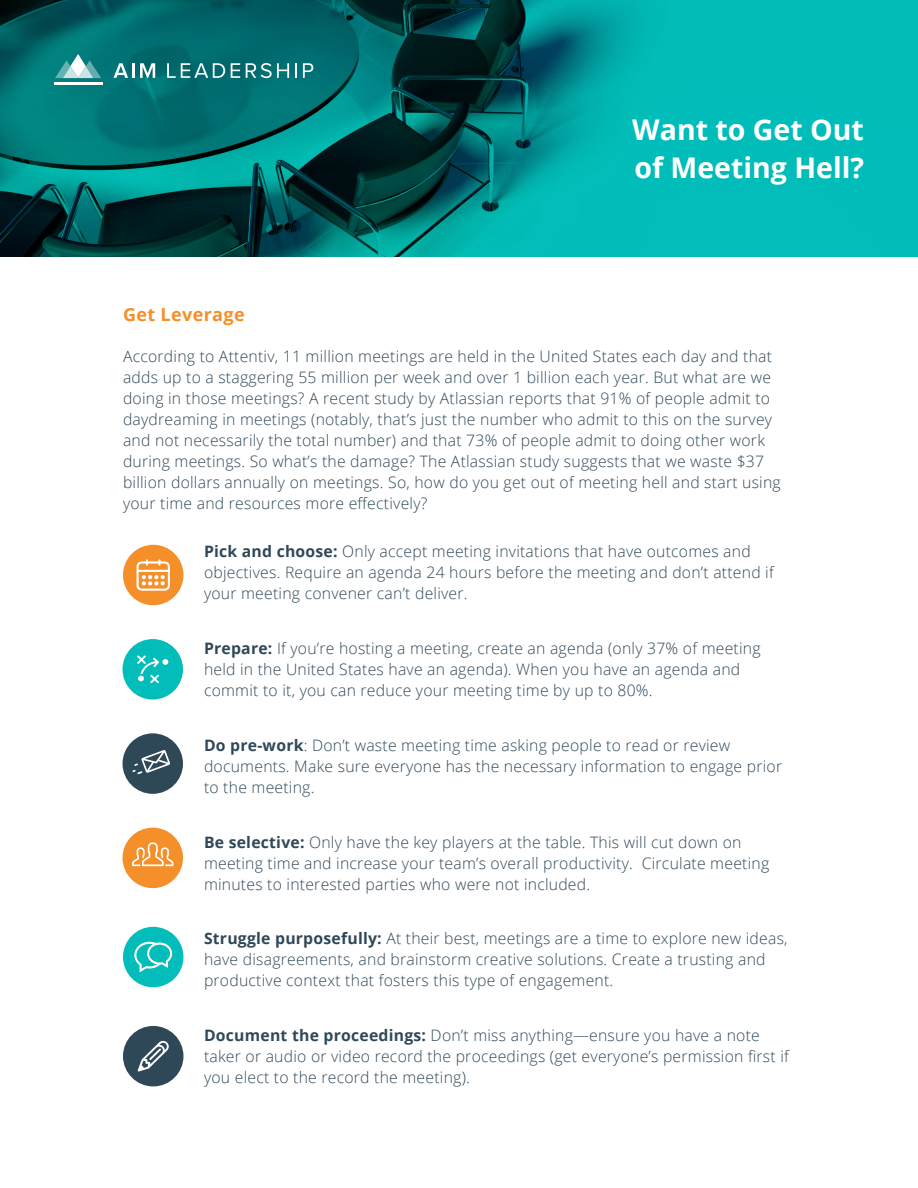
<style>
.page{position:relative;width:918px;height:1188px;background:#fff}
.page>*{position:absolute;margin:0;border:0;box-sizing:border-box;transform-origin:0 0}
.t1{font:700 28.5px/37.5px "Open Sans";color:#fff}
.t2{font:700 18px "Open Sans";letter-spacing:.02em;color:#f58f29}
.t3{font:300 15.75px/21px "Open Sans";letter-spacing:.015em;color:#2f4858}
.s1{font-weight:700}
</style>
<div class="page">
<div style="left:123px;top:545px;width:60px;height:60px;background:#f58f29;border-radius:50%"></div>
<svg style="left:137px;top:559px;width:33px;height:32px"></svg>
<div style="left:123px;top:639px;width:60px;height:61px;background:#02bdb9;border-radius:50%"></div>
<svg style="left:137px;top:655px;width:31px;height:28px"></svg>
<div style="left:123px;top:733px;width:60px;height:61px;background:#2f4858;border-radius:50%"></div>
<svg style="left:132px;top:750px;width:38px;height:24px"></svg>
<div style="left:123px;top:828px;width:60px;height:60px;background:#f58f29;border-radius:50%"></div>
<svg style="left:132px;top:842px;width:41px;height:24px"></svg>
<div style="left:123px;top:927px;width:60px;height:60px;background:#02bdb9;border-radius:50%"></div>
<svg style="left:134px;top:942px;width:38px;height:30px"></svg>
<div style="left:123px;top:1026px;width:60px;height:60px;background:#2f4858;border-radius:50%"></div>
<svg style="left:138px;top:1041px;width:31px;height:30px"></svg>
<svg style="left:0;top:0;width:918px;height:256px;background:#008483"></svg>
<svg style="left:114px;top:63px;width:14px;height:15px"></svg>
<hr style="left:132px;top:63px;width:3px;height:15px;background:#fff">
<svg style="left:140px;top:63px;width:15px;height:15px"></svg>
<svg style="left:167px;top:63px;width:58px;height:15px"></svg>
<svg style="left:231px;top:63px;width:9px;height:15px"></svg>
<svg style="left:246px;top:63px;width:43px;height:15px"></svg>
<svg style="left:295px;top:63px;width:2px;height:15px"></svg>
<svg style="left:303px;top:63px;width:10px;height:15px"></svg>
<svg style="left:55px;top:54px;width:46px;height:24px"></svg>
<hr style="left:54px;top:82px;width:48px;height:3px;background:#fff">
<h1 class="t1" style="left:632px;top:110px;width:233px">Want to Get Out of Meeting Hell?</h1>
<p class="t2" style="left:123px;top:302px;width:123px">Get Leverage</p>
<p class="t3" style="left:123px;top:346px;width:659px">According to Attentiv, 11 million meetings are held in the United States each day and that adds up to a staggering 55 million per week and over 1 billion each year. But what are we doing in those meetings? A recent study by Atlassian reports that 91% of people admit to daydreaming in meetings (notably, that’s just the number who admit to this on the survey and not necessarily the total number) and that 73% of people admit to doing other work during meetings. So what’s the damage? The Atlassian study suggests that we waste $37 billion dollars annually on meetings. So, how do you get out of meeting hell and start using your time and resources more effectively?</p>
<p class="t3" style="left:204px;top:541px;width:571px"><span class="s1">Pick and choose:</span> Only accept meeting invitations that have outcomes and objectives. Require an agenda 24 hours before the meeting and don’t attend if your meeting convener can’t deliver.</p>
<p class="t3" style="left:204px;top:638px;width:558px"><span class="s1">Prepare:</span> If you’re hosting a meeting, create an agenda (only 37% of meeting held in the United States have an agenda). When you have an agenda and commit to it, you can reduce your meeting time by up to 80%.</p>
<p class="t3" style="left:204px;top:734px;width:580px"><span class="s1">Do pre-work</span>: Don’t waste meeting time asking people to read or review documents. Make sure everyone has the necessary information to engage prior to the meeting.</p>
<p class="t3" style="left:204px;top:831px;width:567px"><span class="s1">Be selective:</span> Only have the key players at the table. This will cut down on meeting time and increase your team’s overall productivity. Circulate meeting minutes to interested parties who were not included.</p>
<p class="t3" style="left:204px;top:928px;width:585px"><span class="s1">Struggle purposefully:</span> At their best, meetings are a time to explore new ideas, have disagreements, and brainstorm creative solutions. Create a trusting and productive context that fosters this type of engagement.</p>
<p class="t3" style="left:204px;top:1024px;width:586px"><span class="s1">Document the proceedings:</span> Don’t miss anything—ensure you have a note taker or audio or video record the proceedings (get everyone’s permission first if you elect to the record the meeting).</p>
</div>
